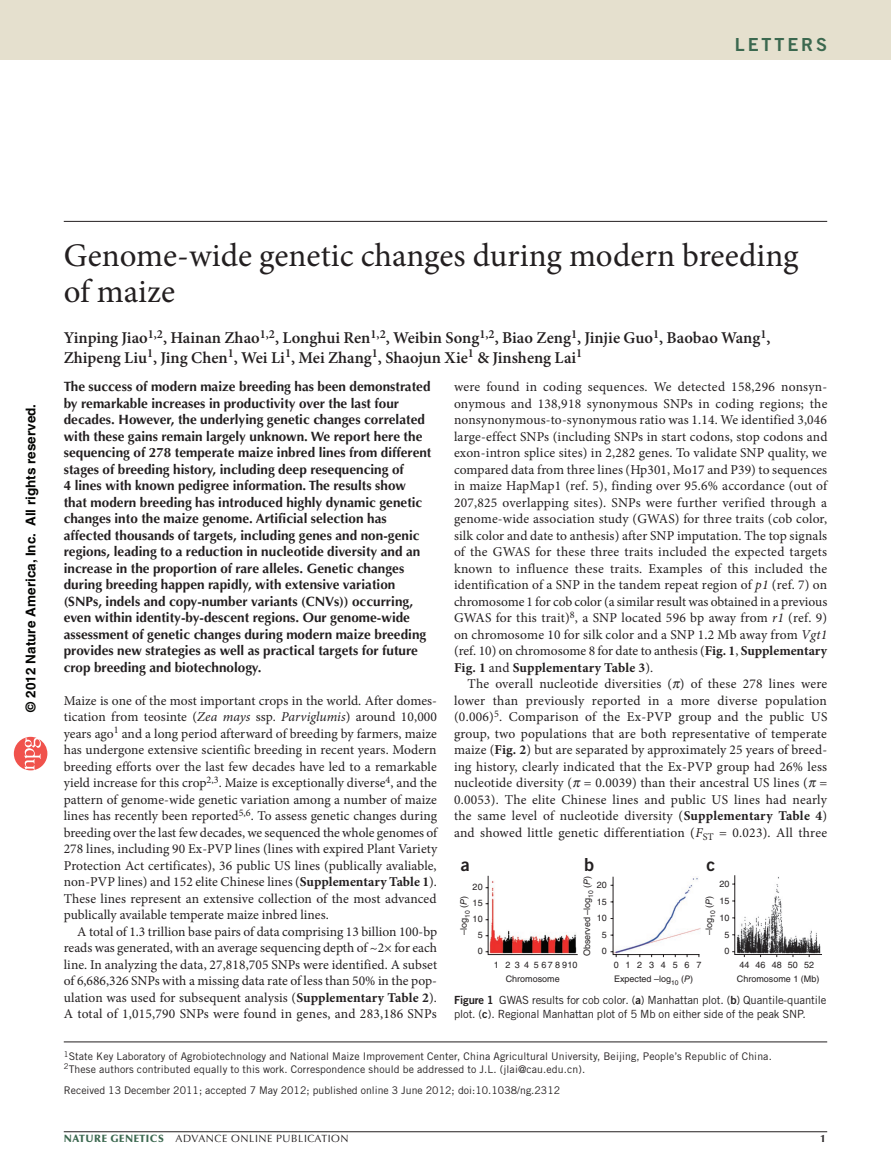
<style>
.page{position:relative;width:891px;height:1175px;background:#fff}
.page>*{position:absolute;margin:0;border:0;box-sizing:border-box;transform-origin:0 0}
.pAtl{font:33px/36px "Minion Pro";color:#231f20}
.z-HEADER_follow_Righ{font:18px "Trade Gothic LT Std Bd 2";letter-spacing:.16em;color:#3b684f}
.t1{font:18px "Trade Gothic LT Std Bd 2";color:#231f20}
.pleAu{font:600 16.5px/19.5px "Minion Pro";color:#231f20}
.pPara{font:13.5px/16.5px "Minion Pro";letter-spacing:.01em;color:#231f20;text-align:justify}
.pAbstext{font:700 13.5px/16.5px "Optima LT Std";color:#231f20}
.pBodyFirstpara{font:13.5px/16.5px "Minion Pro";letter-spacing:.005em;color:#231f20;text-align:justify}
.t2{font:700 13.5px "Helvetica";color:#040503}
.pFigureCaption_witho{font:11.25px/14.2px "Trade Gothic LT Std";letter-spacing:-.01em;color:#231f20}
.pleAffiliation{font:10.5px/12.8px "Trade Gothic LT Std";letter-spacing:.01em;color:#231f20}
.pAopd{font:10.5px "Trade Gothic LT Std";color:#231f20}
.t3{font:10.5px "Optima LT Std";letter-spacing:.05em;color:#231f20}
.t4{font:9px/16.6px "Helvetica LT Std";color:#231f20;text-align:center}
.s1{font-style:italic}
.s2{font-weight:700}
.s3{font-family:"Trade Gothic LT Std Bd 2"}
.s4{font-weight:900;color:#3b684f}
</style>
<div class="page">
<svg style="left:14px;top:737px;width:33px;height:33px"></svg>
<div style="left:0;top:0;width:891px;height:60px;background:#e5e0ce"></div>
<hr style="left:64px;top:1131px;width:763px;height:1px;background:#231f20">
<hr style="left:64px;top:221px;width:763px;height:1px;background:#231f20">
<hr style="left:64px;top:1041px;width:763px;height:1px;background:#231f20">
<svg style="left:485px;top:875px;width:337px;height:82px"></svg>
<p class="z-HEADER_follow_Righ" style="left:735px;top:33px;width:94px">letters</p>
<p class="t2" style="left:23px;top:712px;width:309px;rotate:-90deg">© 2012 Nature America, Inc. All rights reserved.</p>
<p class="pAtl" style="left:64px;top:238px;width:736px">Genome-wide genetic changes during modern breeding of maize</p>
<p class="pleAu" style="left:64px;top:329px;width:708px">Yinping Jiao<sup>1,2</sup>, Hainan Zhao<sup>1,2</sup>, Longhui Ren<sup>1,2</sup>, Weibin Song<sup>1,2</sup>, Biao Zeng<sup>1</sup>, Jinjie Guo<sup>1</sup>, Baobao Wang<sup>1</sup>,<br>Zhipeng Liu<sup>1</sup>, Jing Chen<sup>1</sup>, Wei Li<sup>1</sup>, Mei Zhang<sup>1</sup>, Shaojun Xie<sup>1</sup> &amp; Jinsheng Lai<sup>1</sup></p>
<p class="pAbstext" style="left:64px;top:378px;width:369px">The success of modern maize breeding has been demonstrated by remarkable increases in productivity over the last four decades. However, the underlying genetic changes correlated with these gains remain largely unknown. We report here the sequencing of 278 temperate maize inbred lines from different stages of breeding history, including deep resequencing of<br>4 lines with known pedigree information. The results show that modern breeding has introduced highly dynamic genetic changes into the maize genome. Artificial selection has affected thousands of targets, including genes and non-genic regions, leading to a reduction in nucleotide diversity and an increase in the proportion of rare alleles. Genetic changes during breeding happen rapidly, with extensive variation (SNPs, indels and copy-number variants (CNVs)) occurring, even within identity-by-descent regions. Our genome-wide assessment of genetic changes during modern maize breeding provides new strategies as well as practical targets for future crop breeding and biotechnology.</p>
<p class="pBodyFirstpara" style="left:64px;top:692px;width:375px">Maize is one of the most important crops in the world. After domes&shy;tication from teosinte (<span class="s1">Zea mays</span> ssp. <span class="s1">Parviglumis</span>) around 10,000 years ago<sup>1</sup> and a long period afterward of breeding by farmers, maize has undergone extensive scientific breeding in recent years. Modern breeding efforts over the last few decades have led to a remarkable yield increase for this crop<sup>2,3</sup>. Maize is exceptionally diverse<sup>4</sup>, and the pattern of genome-wide genetic variation among a number of maize lines has recently been reported<sup>5,6</sup>. To assess genetic changes during breeding over the last few decades, we sequenced the whole genomes of 278 lines, including 90 Ex-PVP lines (lines with expired Plant Variety Protection Act certificates), 36 public US lines (publically avaliable, non-PVP lines) and 152 elite Chinese lines (<span class="s2">Supplementary Table 1</span>).<br>These lines represent an extensive collection of the most advanced publically available temperate maize inbred lines.</p>
<p class="pPara" style="left:64px;top:923px;width:375px;text-indent:14px">A total of 1.3 trillion base pairs of data comprising 13 billion 100-bp reads was generated, with an average sequencing depth of ~2× for each line. In analyzing the data, 27,818,705 SNPs were identified. A subset of 6,686,326 SNPs with a missing data rate of less than 50% in the pop&shy;ulation was used for subsequent analysis (<span class="s2">Supplementary Table 2</span>).<br>A total of 1,015,790 SNPs were found in genes, and 283,186 SNPs</p>
<p class="pPara" style="left:454px;top:378px;width:375px">were found in coding sequences. We detected 158,296 nonsyn&shy;onymous and 138,918 synonymous SNPs in coding regions; the nonsynonymous-to-synonymous ratio was 1.14. We identified 3,046 large-effect SNPs (including SNPs in start codons, stop codons and exon-intron splice sites) in 2,282 genes. To validate SNP quality, we compared data from three lines (Hp301, Mo17 and P39) to sequences in maize HapMap1 (ref. 5), finding over 95.6% accordance (out of 207,825 overlapping sites). SNPs were further verified through a genome-wide association study (GWAS) for three traits (cob color, silk color and date to anthesis) after SNP imputation. The top signals of the GWAS for these three traits included the expected targets known to influence these traits. Examples of this included the identification of a SNP in the tandem repeat region of <span class="s1">p1</span> (ref. 7) on chromosome 1 for cob color (a similar result was obtained in a previous GWAS for this trait)<sup>8</sup>, a SNP located 596 bp away from <span class="s1">r1</span> (ref. 9) on chromosome 10 for silk color and a SNP 1.2 Mb away from <span class="s1">Vgt1 </span>(ref. 10) on chromosome 8 for date to anthesis (<span class="s2">Fig. 1</span>, <span class="s2">Supplementary Fig. 1</span> and <span class="s2">Supplementary Table 3</span>).</p>
<p class="pPara" style="left:454px;top:675px;width:375px;text-indent:14px">The overall nucleotide diversities ( ) of these 278 lines were lower than previously reported in a more diverse population (0.006)<sup>5</sup>. Comparison of the Ex-PVP group and the public US group, two populations that are both representative of temperate maize (<span class="s2">Fig. 2</span>) but are separated by approximately 25 years of breed&shy;ing history, clearly indicated that the Ex-PVP group had 26% less nucleotide diversity ( = 0.0039) than their ancestral US lines ( = 0.0053). The elite Chinese lines and public US lines had nearly the same level of nucleotide diversity (<span class="s2">Supplementary Table 4</span>) and showed little genetic differentiation (<span class="s1">F</span><sub>ST</sub> = 0.023). All three</p>
<p class="t1" style="left:461px;top:853px;width:10px">a</p>
<p class="t1" style="left:584px;top:853px;width:12px">b</p>
<p class="t1" style="left:706px;top:853px;width:10px">c</p>
<p class="t4" style="left:473px;top:879px;width:12px">20</p>
<p class="t4" style="left:455px;top:934px;width:41px;rotate:-90deg">–log<sub>10</sub> (<span class="s1">P</span>)</p>
<p class="t4" style="left:579px;top:956px;width:82px;rotate:-90deg">Observed –log<sub>10</sub> (<span class="s1">P</span>)</p>
<p class="t4" style="left:719px;top:875px;width:12px">20<br>15<br>10<br>5<br>0</p>
<p class="t4" style="left:597px;top:876px;width:12px">20<br>15<br>10<br>5<br>0</p>
<p class="t4" style="left:701px;top:934px;width:41px;rotate:-90deg">–log<sub>10</sub> (<span class="s1">P</span>)</p>
<p class="t4" style="left:473px;top:895px;width:12px;line-height:16px">15<br>10<br>5<br>0</p>
<p class="t4" style="left:804px;top:956px;width:12px">52</p>
<p class="pFigureCaption_witho" style="left:454px;top:992px;width:374px"><span class="s3">Figure 1</span> GWAS results for cob color. (<span class="s3">a</span>) Manhattan plot. (<span class="s3">b</span>) Quantile-quantile plot. (<span class="s3">c</span>). Regional Manhattan plot of 5 Mb on either side of the peak SNP.</p>
<p class="t4" style="left:506px;top:958px;width:73px;line-height:14.1px;text-align:left;text-indent:-12px">1 2 3 4 5678 910<br>Chromosome</p>
<p class="t4" style="left:614px;top:958px;width:81px;line-height:14.1px;text-align:left">0123456<br>Expected –log<sub>10</sub> (<span class="s1">P</span>)</p>
<p class="t4" style="left:696px;top:956px;width:7px">7</p>
<p class="t4" style="left:737px;top:958px;width:84px;line-height:14.1px;text-align:left">44 46 48 50<br>Chromosome 1 (Mb)</p>
<p class="pleAffiliation" style="left:64px;top:1049px;width:710px"><sup>1</sup>State Key Laboratory of Agrobiotechnology and National Maize Improvement Center, China Agricultural University, Beijing, People’s Republic of China.<br><sup>2</sup>These authors contributed equally to this work. Correspondence should be addressed to J.L. (jlai@cau.edu.cn).</p>
<p class="pAopd" style="left:64px;top:1084px;width:498px">Received 13 December 2011; accepted 7 May 2012; published online 3 June 2012; doi:10.1038/ng.2312</p>
<p class="t3" style="left:64px;top:1132px;width:286px"><span class="s4">NATURE GENETICS</span> ADVANCE ONLINE PUBLICATION</p>
</div>
